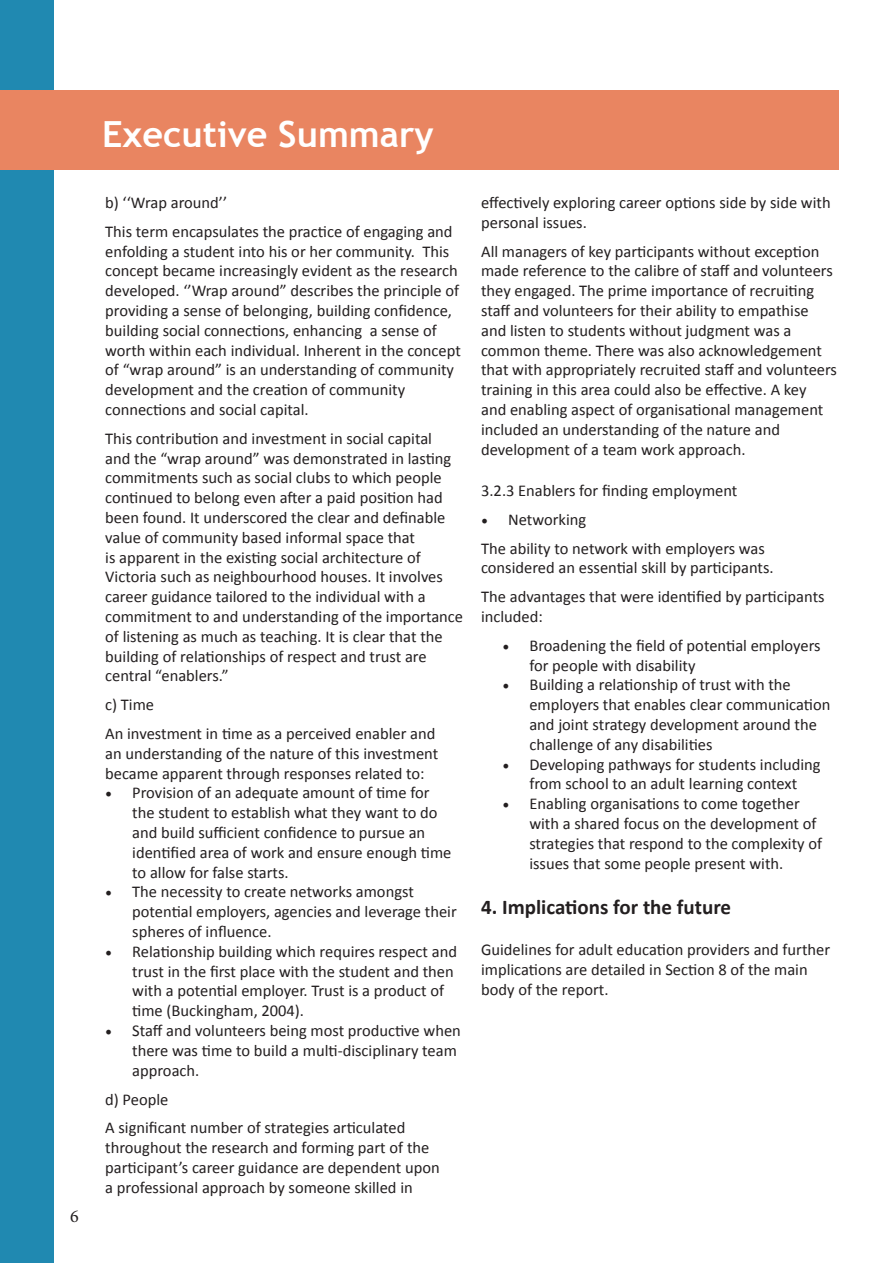
<style>
.page{position:relative;width:893px;height:1263px;background:#fff}
.page>*{position:absolute;margin:0;border:0;box-sizing:border-box;transform-origin:0 0}
.t1{font:700 36px "Trebuchet MS";color:#fff}
.t2{font:700 21px "Calibri";color:#231f20}
.t3{font:18px "Minion Pro";color:#231f20}
.t4{font:16.5px/19.8px "Calibri";color:#231f20}
.s1{font-family:"Minion Pro";font-size:18px}
</style>
<div class="page">
<div style="left:0;top:0;width:54px;height:1263px;background:#2089b1"></div>
<div style="left:0;top:90px;width:839px;height:80px;background:#e98561"></div>
<p class="t3" style="left:70px;top:1204px;width:10px">6</p>
<p class="t1" style="left:102px;top:111px;width:333px">Executive Summary</p>
<p class="t4" style="left:105px;top:192px;width:123px">b) ‘‘Wrap around’’</p>
<p class="t4" style="left:105px;top:221px;width:357px">This term encapsulates the practice of engaging and enfolding a student into his or her community. This concept became increasingly evident as the research developed. ‘’Wrap around” describes the principle of providing a sense of belonging, building confidence, building social connections, enhancing a sense of worth within each individual. Inherent in the concept of “wrap around” is an understanding of community development and the creation of community connections and social capital.</p>
<p class="t4" style="left:105px;top:428px;width:359px">This contribution and investment in social capital<br>and the “wrap around” was demonstrated in lasting commitments such as social clubs to which people continued to belong even after a paid position had been found. It underscored the clear and definable value of community based informal space that<br>is apparent in the existing social architecture of Victoria such as neighbourhood houses. It involves career guidance tailored to the individual with a commitment to and understanding of the importance of listening as much as teaching. It is clear that the building of relationships of respect and trust are central “enablers.”</p>
<p class="t4" style="left:105px;top:694px;width:50px">c) Time</p>
<p class="t4" style="left:105px;top:723px;width:335px">An investment in time as a perceived enabler and an understanding of the nature of this investment became apparent through responses related to:</p>
<p class="t4" style="left:132px;top:783px;width:321px;text-indent:-27px"><span class="s1">•</span> Provision of an adequate amount of time for the student to establish what they want to do and build sufficient confidence to pursue an identified area of work and ensure enough time to allow for false starts.</p>
<p class="t4" style="left:132px;top:882px;width:326px;text-indent:-27px"><span class="s1">•</span> The necessity to create networks amongst potential employers, agencies and leverage their spheres of influence.</p>
<p class="t4" style="left:132px;top:941px;width:326px;text-indent:-27px"><span class="s1">•</span> Relationship building which requires respect and trust in the first place with the student and then with a potential employer. Trust is a product of time (Buckingham, 2004).</p>
<p class="t4" style="left:132px;top:1020px;width:330px;text-indent:-27px"><span class="s1">•</span> Staff and volunteers being most productive when there was time to build a multi-disciplinary team approach.</p>
<p class="t4" style="left:105px;top:1089px;width:65px">d) People</p>
<p class="t4" style="left:105px;top:1117px;width:336px">A significant number of strategies articulated throughout the research and forming part of the participant’s career guidance are dependent upon a professional approach by someone skilled in</p>
<p class="t4" style="left:481px;top:192px;width:351px">effectively exploring career options side by side with personal issues.</p>
<p class="t4" style="left:481px;top:241px;width:357px">All managers of key participants without exception made reference to the calibre of staff and volunteers they engaged. The prime importance of recruiting staff and volunteers for their ability to empathise and listen to students without judgment was a common theme. There was also acknowledgement that with appropriately recruited staff and volunteers training in this area could also be effective. A key<br>and enabling aspect of organisational management included an understanding of the nature and development of a team work approach.</p>
<p class="t4" style="left:481px;top:480px;width:258px">3.2.3 Enablers for finding employment</p>
<p class="t4" style="left:481px;top:509px;width:107px"><span class="s1">•</span> Networking</p>
<p class="t4" style="left:481px;top:538px;width:294px">The ability to network with employers was considered an essential skill by participants.</p>
<p class="t4" style="left:481px;top:586px;width:345px">The advantages that were identified by participants included:</p>
<p class="t4" style="left:529px;top:635px;width:293px;text-indent:-27px"><span class="s1">•</span> Broadening the field of potential employers for people with disability</p>
<p class="t4" style="left:529px;top:675px;width:302px;text-indent:-27px"><span class="s1">•</span> Building a relationship of trust with the employers that enables clear communication and joint strategy development around the challenge of any disabilities</p>
<p class="t4" style="left:502px;top:754px;width:320px;text-align:center"><span class="s1">•</span> Developing pathways for students including from school to an adult learning context</p>
<p class="t4" style="left:529px;top:793px;width:294px;text-indent:-27px"><span class="s1">•</span> Enabling organisations to come together with a shared focus on the development of strategies that respond to the complexity of issues that some people present with.</p>
<p class="t2" style="left:481px;top:892px;width:252px">4. Implications for the future</p>
<p class="t4" style="left:481px;top:939px;width:351px">Guidelines for adult education providers and further implications are detailed in Section 8 of the main body of the report.</p>
</div>
